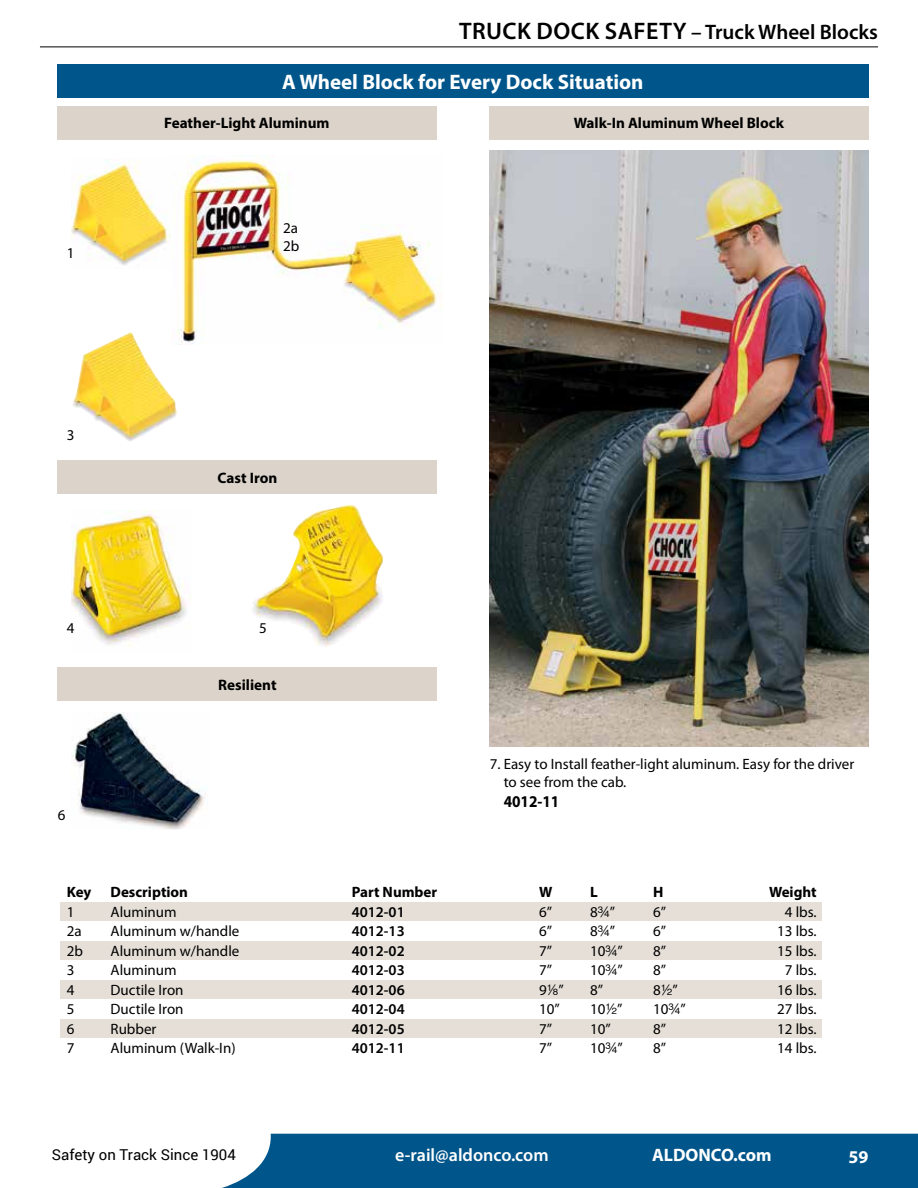
<style>
.page{position:relative;width:918px;height:1188px;background:#fff}
.page>*{position:absolute;margin:0;border:0;box-sizing:border-box;transform-origin:0 0}
.t1{font:600 21px "Myriad Pro";color:#000}
.t2{font:700 21px "Myriad Pro";color:#fff}
.t3{font:600 18px "Myriad Pro";color:#fff}
.t4{font:700 18px "Myriad Pro";color:#fff}
.t5{font:700 16.5px "Myriad Pro";color:#000;scale:.92 1}
.t6{font:700 15.15px "Myriad Pro";color:#000}
.t7{font:15px/18px "Myriad Pro";color:#000}
.t8{font:600 15px "Myriad Pro";color:#000}
.t9{font:700 15px "Myriad Pro";color:#000}
.t10{font:15px "Roboto";color:#000}
.s1{font-size:24px}
.s2{font-family:"Sans Fractions Diagonal Plain"}
</style>
<div class="page">
<div style="left:61px;top:902px;width:761px;height:19px;background:#e5dfd7"></div>
<div style="left:61px;top:941px;width:761px;height:19px;background:#e5dfd7"></div>
<div style="left:61px;top:980px;width:761px;height:19px;background:#e5dfd7"></div>
<div style="left:61px;top:1019px;width:761px;height:19px;background:#e5dfd7"></div>
<img style="left:71px;top:712px;width:135px;height:118px">
<img style="left:177px;top:157px;width:265px;height:188px">
<img style="left:72px;top:510px;width:119px;height:136px">
<img style="left:72px;top:160px;width:99px;height:105px">
<img style="left:73px;top:332px;width:106px;height:109px">
<img style="left:253px;top:505px;width:130px;height:142px">
<img style="left:490px;top:150px;width:378px;height:597px">
<div style="left:57px;top:65px;width:811px;height:33px;background:#00568b"></div>
<div style="left:57px;top:106px;width:380px;height:33px;background:#dcd4ca"></div>
<div style="left:489px;top:106px;width:380px;height:33px;background:#dcd4ca"></div>
<div style="left:58px;top:460px;width:379px;height:34px;background:#dcd4ca"></div>
<div style="left:58px;top:668px;width:379px;height:33px;background:#dcd4ca"></div>
<hr style="left:40px;top:47px;width:838px;height:1px;background:#000">
<div style="left:222px;top:1134px;width:696px;height:54px;background:#00568b"></div>
<p class="t7" style="left:67px;top:243px;width:9px">1</p>
<p class="t7" style="left:67px;top:426px;width:9px">3</p>
<p class="t7" style="left:67px;top:619px;width:9px">4</p>
<p class="t7" style="left:58px;top:806px;width:9px">6</p>
<h1 class="t1" style="left:459px;top:19px;width:421px"><span class="s1">TRUCK DOCK SAFETY</span> – Truck Wheel Blocks</h1>
<h1 class="t2" style="left:282px;top:68px;width:363px">A Wheel Block for Every Dock Situation</h1>
<p class="t6" style="left:164px;top:113px;width:167px">Feather-Light Aluminum</p>
<p class="t6" style="left:574px;top:113px;width:212px">Walk-In Aluminum Wheel Block</p>
<p class="t7" style="left:283px;top:219px;width:18px">2a<br>2b</p>
<p class="t6" style="left:218px;top:468px;width:61px">Cast Iron</p>
<p class="t7" style="left:259px;top:619px;width:9px">5</p>
<p class="t6" style="left:218px;top:675px;width:60px">Resilient</p>
<p class="t7" style="left:504px;top:755px;width:352px;text-indent:-14px">7. Easy to Install feather-light aluminum. Easy for the driver to see from the cab.</p>
<p class="t5" style="left:504px;top:791px;width:62px">4012-11</p>
<p class="t9" style="left:67px;top:883px;width:26px">Key</p>
<p class="t9" style="left:111px;top:883px;width:79px">Description</p>
<p class="t9" style="left:352px;top:883px;width:87px">Part Number</p>
<p class="t9" style="left:539px;top:883px;width:15px">W</p>
<p class="t9" style="left:590px;top:883px;width:9px">L</p>
<p class="t9" style="left:653px;top:883px;width:12px">H</p>
<p class="t9" style="left:769px;top:883px;width:49px">Weight</p>
<p class="t7" style="left:67px;top:903px;width:9px">1</p>
<p class="t7" style="left:111px;top:903px;width:68px">Aluminum</p>
<p class="t8" style="left:352px;top:902px;width:54px">4012-01</p>
<p class="t7" style="left:539px;top:903px;width:15px">6”</p>
<p class="t7" style="left:590px;top:903px;width:26px">8<span class="s2">W</span>”</p>
<p class="t7" style="left:653px;top:903px;width:15px">6”</p>
<p class="t7" style="left:785px;top:903px;width:33px">4 lbs.</p>
<p class="t7" style="left:67px;top:922px;width:16px">2a</p>
<p class="t7" style="left:111px;top:922px;width:130px">Aluminum w/handle</p>
<p class="t8" style="left:352px;top:922px;width:54px">4012-13</p>
<p class="t7" style="left:539px;top:922px;width:15px">6”</p>
<p class="t7" style="left:590px;top:922px;width:26px">8<span class="s2">W</span>”</p>
<p class="t7" style="left:653px;top:922px;width:15px">6”</p>
<p class="t7" style="left:777px;top:922px;width:41px">13 lbs.</p>
<p class="t7" style="left:67px;top:942px;width:18px">2b</p>
<p class="t7" style="left:111px;top:942px;width:130px">Aluminum w/handle</p>
<p class="t8" style="left:352px;top:941px;width:54px">4012-02</p>
<p class="t7" style="left:539px;top:942px;width:15px">7”</p>
<p class="t7" style="left:590px;top:942px;width:34px">10<span class="s2">W</span>”</p>
<p class="t7" style="left:653px;top:942px;width:15px">8”</p>
<p class="t7" style="left:777px;top:942px;width:41px">15 lbs.</p>
<p class="t7" style="left:67px;top:961px;width:9px">3</p>
<p class="t7" style="left:111px;top:961px;width:68px">Aluminum</p>
<p class="t8" style="left:352px;top:961px;width:54px">4012-03</p>
<p class="t7" style="left:539px;top:961px;width:15px">7”</p>
<p class="t7" style="left:590px;top:961px;width:34px">10<span class="s2">W</span>”</p>
<p class="t7" style="left:653px;top:961px;width:15px">8”</p>
<p class="t7" style="left:785px;top:961px;width:33px">7 lbs.</p>
<p class="t7" style="left:67px;top:981px;width:9px">4</p>
<p class="t7" style="left:111px;top:981px;width:74px">Ductile Iron</p>
<p class="t8" style="left:352px;top:980px;width:54px">4012-06</p>
<p class="t7" style="left:539px;top:981px;width:26px">9<span class="s2">8</span>”</p>
<p class="t7" style="left:590px;top:981px;width:15px">8”</p>
<p class="t7" style="left:653px;top:981px;width:26px">8<span class="s2">2</span>”</p>
<p class="t7" style="left:777px;top:981px;width:41px">16 lbs.</p>
<p class="t7" style="left:67px;top:1000px;width:9px">5</p>
<p class="t7" style="left:111px;top:1000px;width:74px">Ductile Iron</p>
<p class="t8" style="left:352px;top:1000px;width:54px">4012-04</p>
<p class="t7" style="left:539px;top:1000px;width:22px">10”</p>
<p class="t7" style="left:590px;top:1000px;width:34px">10<span class="s2">2</span>”</p>
<p class="t7" style="left:653px;top:1000px;width:34px">10<span class="s2">W</span>”</p>
<p class="t7" style="left:777px;top:1000px;width:41px">27 lbs.</p>
<p class="t7" style="left:67px;top:1020px;width:9px">6</p>
<p class="t7" style="left:111px;top:1020px;width:47px">Rubber</p>
<p class="t8" style="left:352px;top:1019px;width:54px">4012-05</p>
<p class="t7" style="left:539px;top:1020px;width:15px">7”</p>
<p class="t7" style="left:590px;top:1020px;width:22px">10”</p>
<p class="t7" style="left:653px;top:1020px;width:15px">8”</p>
<p class="t7" style="left:777px;top:1020px;width:41px">12 lbs.</p>
<p class="t7" style="left:67px;top:1039px;width:9px">7</p>
<p class="t7" style="left:111px;top:1039px;width:127px">Aluminum (Walk-In)</p>
<p class="t8" style="left:352px;top:1039px;width:54px">4012-11</p>
<p class="t7" style="left:539px;top:1039px;width:15px">7”</p>
<p class="t7" style="left:590px;top:1039px;width:34px">10<span class="s2">W</span>”</p>
<p class="t7" style="left:653px;top:1039px;width:15px">8”</p>
<p class="t7" style="left:777px;top:1039px;width:41px">14 lbs.</p>
<p class="t10" style="left:52px;top:1144px;width:185px">Safety on Track Since 1904</p>
<p class="t3" style="left:395px;top:1144px;width:155px">e-rail@aldonco.com</p>
<p class="t4" style="left:652px;top:1143px;width:121px">ALDONCO.com</p>
<p class="t4" style="left:849px;top:1145px;width:21px">59</p>
</div>
